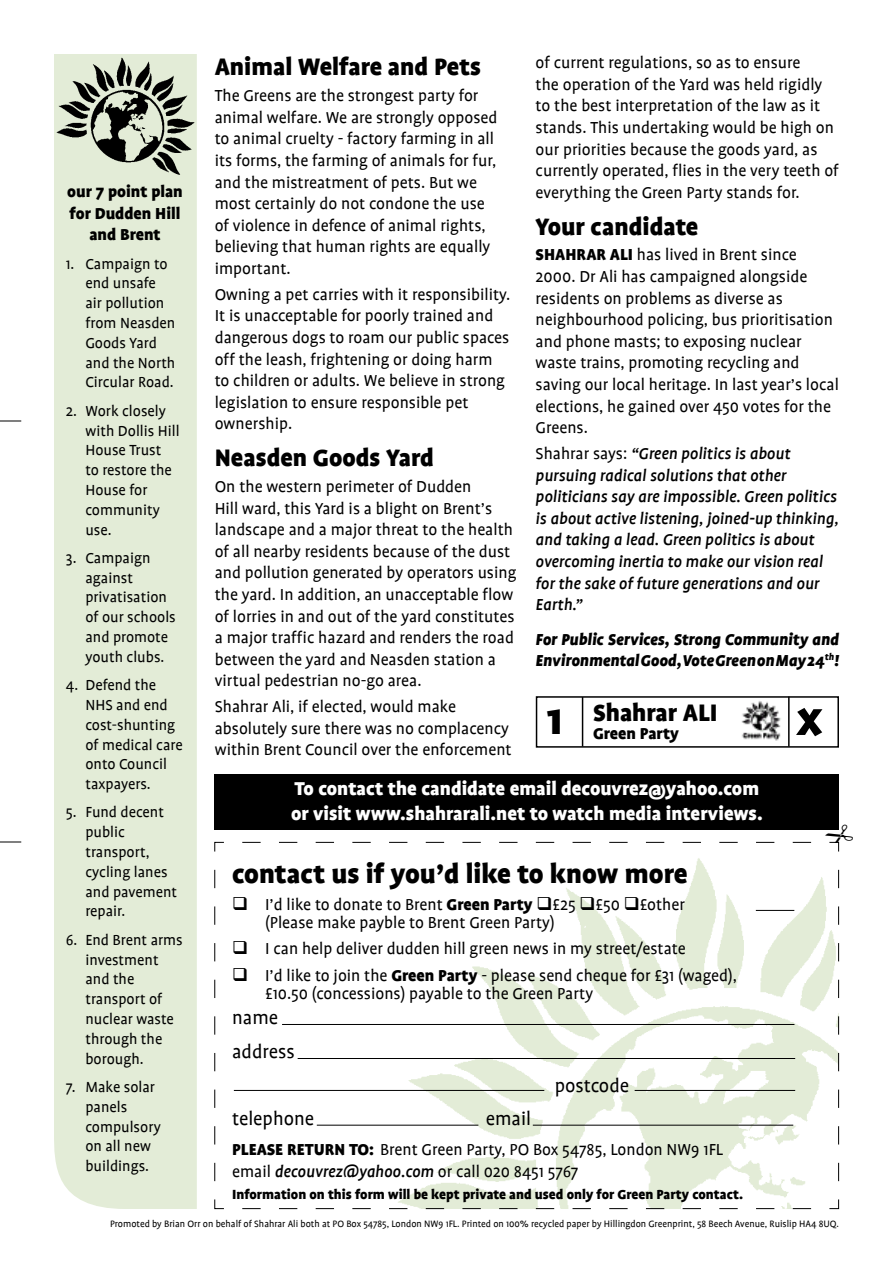
<style>
.page{position:relative;width:893px;height:1263px;background:#fff}
.page>*{position:absolute;margin:0;border:0;box-sizing:border-box;transform-origin:0 0}
.t1{font:900 54px "Profile";color:#000}
.t2{font:900 48px "Profile";color:#000}
.t3{font:900 30px "Profile";color:#000}
.t4{font:900 27px "Profile";color:#000}
.t5{font:900 21px/25.2px "Profile";color:#fff}
.t6{font:21px "Profile";color:#000}
.t7{font:18px/21.6px "Profile";color:#000}
.t8{font:italic 500 18px/21.6px "Profile";color:#000}
.t9{font:italic 900 18px/21.6px "Profile";color:#000}
.t10{font:900 18px/21.6px "Profile";color:#000;text-align:center}
.t11{font:16.5px/19.8px "Profile";color:#000}
.t12{font:900 15px "Profile";color:#000}
.t13{font:10.5px "Profile";color:#000}
.s1{font-weight:900}
.s2{font-weight:400;font-style:normal}
.s3{font-weight:500;font-style:italic}
</style>
<div class="page">
<div style="left:54px;top:176px;width:143px;height:1033px;background:#e3ecd7"></div>
<svg style="left:0;top:421px;width:21px;height:1px"></svg>
<svg style="left:0;top:842px;width:21px;height:1px"></svg>
<img style="left:54px;top:54px;width:143px;height:122px">
<svg style="left:214px;top:842px;width:625px;height:367px"></svg>
<hr style="left:282px;top:1024px;width:512px;height:1px;background:#000">
<hr style="left:298px;top:1058px;width:497px;height:1px;background:#000">
<hr style="left:635px;top:1090px;width:160px;height:1px;background:#000">
<hr style="left:234px;top:1090px;width:310px;height:1px;background:#000">
<hr style="left:317px;top:1125px;width:161px;height:1px;background:#000">
<hr style="left:533px;top:1125px;width:260px;height:1px;background:#000">
<hr style="left:756px;top:910px;width:38px;height:1px;background:#000">
<div style="left:215px;top:774px;width:624px;height:55px;background:#000"></div>
<div style="left:536px;top:696px;width:303px;height:52px;border:2px solid #000"></div>
<hr style="left:788px;top:696px;width:2px;height:50px;background:#000">
<img style="left:741px;top:701px;width:40px;height:40px">
<hr style="left:582px;top:697px;width:1px;height:49px;background:#000">
<svg style="left:825px;top:829px;width:15px;height:14px"></svg>
<p class="t10" style="left:67px;top:180px;width:117px">our 7 point plan for Dudden Hill and Brent</p>
<p class="t11" style="left:85px;top:254px;width:92px;text-indent:-20px">1. Campaign to end unsafe air pollution from Neasden<br>Goods Yard and the North<br>Circular Road.</p>
<p class="t11" style="left:85px;top:401px;width:96px;text-indent:-20px">2. Work closely with Dollis Hill<br>House Trust<br>to restore the<br>House for community use.</p>
<p class="t11" style="left:85px;top:548px;width:92px;text-indent:-20px">3. Campaign against privatisation of our schools and promote youth clubs.</p>
<p class="t11" style="left:85px;top:675px;width:99px;text-indent:-20px">4. Defend the<br>NHS and end cost-shunting of medical care onto Council taxpayers.</p>
<p class="t11" style="left:85px;top:803px;width:93px;text-indent:-20px">5. Fund decent public transport, cycling lanes and pavement repair.</p>
<p class="t11" style="left:85px;top:930px;width:99px;text-indent:-20px">6. End Brent arms investment and the transport of nuclear waste through the borough.</p>
<p class="t11" style="left:85px;top:1077px;width:77px;text-indent:-20px">7. Make solar panels compulsory on all new buildings.</p>
<p class="t4" style="left:215px;top:52px;width:268px">Animal Welfare and Pets</p>
<p class="t7" style="left:215px;top:85px;width:284px">The Greens are the strongest party for animal welfare. We are strongly opposed to animal cruelty - factory farming in all its forms, the farming of animals for fur, and the mistreatment of pets. But we most certainly do not condone the use of violence in defence of animal rights, believing that human rights are equally important.</p>
<p class="t7" style="left:215px;top:284px;width:297px">Owning a pet carries with it responsibility.<br>It is unacceptable for poorly trained and dangerous dogs to roam our public spaces off the leash, frightening or doing harm to children or adults. We believe in strong legislation to ensure responsible pet ownership.</p>
<p class="t4" style="left:215px;top:443px;width:221px">Neasden Goods Yard</p>
<p class="t7" style="left:215px;top:476px;width:303px">On the western perimeter of Dudden<br>Hill ward, this Yard is a blight on Brent’s landscape and a major threat to the health of all nearby residents because of the dust and pollution generated by operators using the yard. In addition, an unacceptable flow of lorries in and out of the yard constitutes a major traffic hazard and renders the road between the yard and Neasden station a virtual pedestrian no-go area.</p>
<p class="t7" style="left:215px;top:696px;width:298px">Shahrar Ali, if elected, would make absolutely sure there was no complacency within Brent Council over the enforcement</p>
<p class="t7" style="left:536px;top:52px;width:305px">of current regulations, so as to ensure<br>the operation of the Yard was held rigidly to the best interpretation of the law as it stands. This undertaking would be high on our priorities because the goods yard, as currently operated, flies in the very teeth of everything the Green Party stands for.</p>
<p class="t4" style="left:536px;top:211px;width:164px">Your candidate</p>
<p class="t7" style="left:536px;top:244px;width:305px"><span class="s1">SHAHRAR ALI</span> has lived in Brent since 2000. Dr Ali has campaigned alongside residents on problems as diverse as neighbourhood policing, bus prioritisation and phone masts; to exposing nuclear waste trains, promoting recycling and saving our local heritage. In last year’s local elections, he gained over 450 votes for the Greens.</p>
<p class="t8" style="left:536px;top:443px;width:305px"><span class="s2">Shahrar says:</span> “Green politics is about pursuing radical solutions that other politicians say are impossible. Green politics is about active listening, joined-up thinking, and taking a lead. Green politics is about overcoming inertia to make our vision real for the sake of future generations and our Earth.”</p>
<p class="t9" style="left:536px;top:628px;width:305px">For Public Services, Strong Community and<br>Environmental Good, Vote Green on May 24<sup>th</sup>!</p>
<p class="t2" style="left:547px;top:692px;width:17px">1</p>
<p class="t4" style="left:593px;top:698px;width:126px">Shahrar ALI</p>
<p class="t10" style="left:593px;top:722px;width:88px">Green Party</p>
<p class="t1" style="left:796px;top:688px;width:28px">x</p>
<p class="t5" style="left:291px;top:775px;width:473px">To contact the candidate email decouvrez@yahoo.com or visit www.shahrarali.net to watch media interviews.</p>
<p class="t3" style="left:232px;top:857px;width:457px">contact us if you’d like to know more</p>
<p class="t7" style="left:265px;top:895px;width:421px;line-height:18px;text-indent:-33px">❑ I’d like to donate to Brent <span class="s1">Green Party</span> ❑£25 ❑£50 ❑£other (Please make payble to Brent Green Party)</p>
<p class="t7" style="left:232px;top:938px;width:455px">❑ I can help deliver dudden hill green news in my street/estate</p>
<p class="t7" style="left:265px;top:966px;width:473px;line-height:18px;text-indent:-33px">❑ I’d like to join the <span class="s1">Green Party</span> - please send cheque for £31 (waged), £10.50 (concessions) payable to the Green Party</p>
<p class="t6" style="left:232px;top:1007px;width:48px">name</p>
<p class="t6" style="left:232px;top:1041px;width:64px">address</p>
<p class="t6" style="left:555px;top:1074px;width:76px">postcode</p>
<p class="t6" style="left:232px;top:1108px;width:84px">telephone</p>
<p class="t6" style="left:486px;top:1108px;width:47px">email</p>
<p class="t7" style="left:232px;top:1139px;width:492px"><span class="s1">PLEASE RETURN TO:</span> Brent Green Party, PO Box 54785, London NW9 1FL email <span class="s3">decouvrez@yahoo.com</span> or call 020 8451 5767</p>
<p class="t12" style="left:232px;top:1186px;width:512px">Information on this form will be kept private and used only for Green Party contact.</p>
<p class="t13" style="left:110px;top:1218px;width:730px">Promoted by Brian Orr on behalf of Shahrar Ali both at PO Box 54785, London NW9 1FL. Printed on 100% recycled paper by Hillingdon Greenprint, 58 Beech Avenue, Ruislip HA4 8UQ.</p>
</div>
